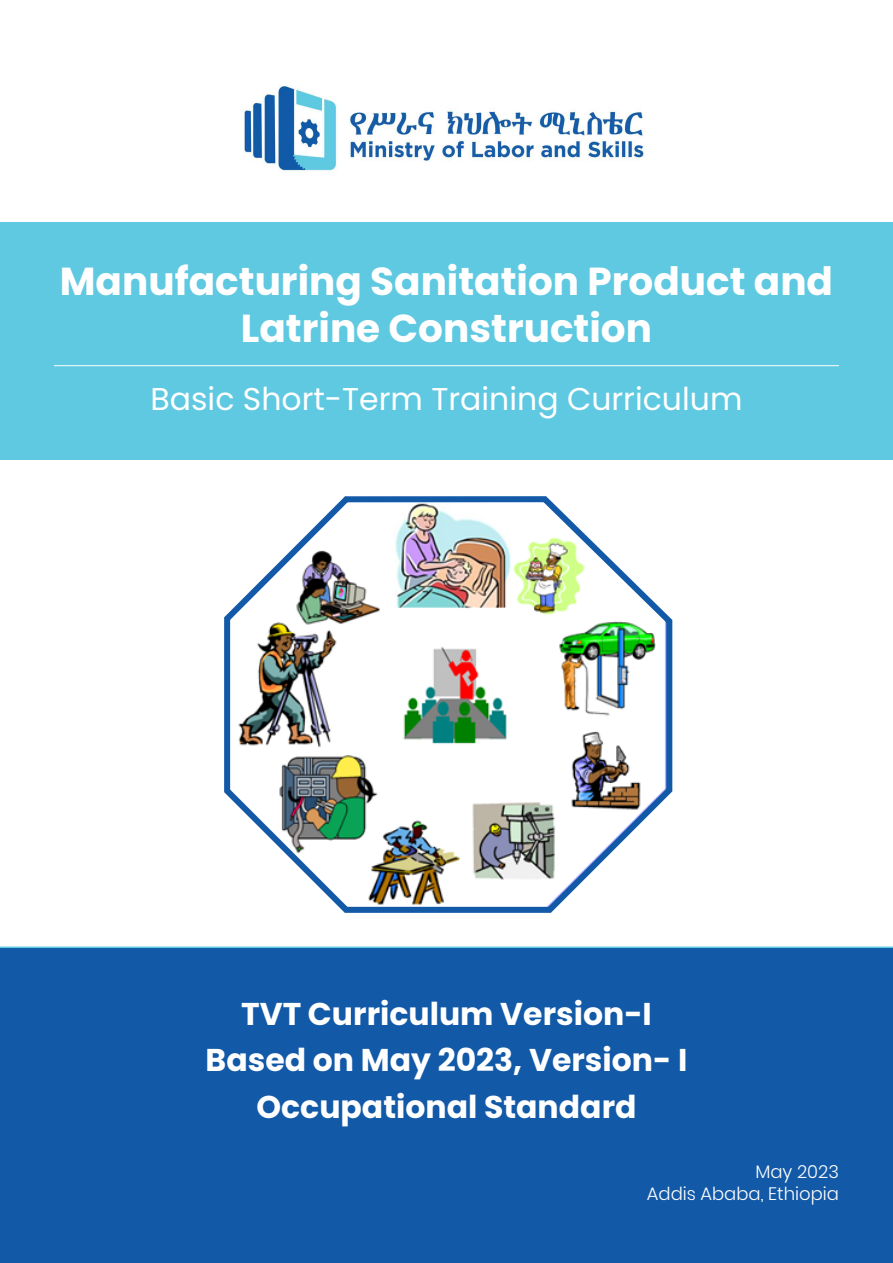
<style>
.page{position:relative;width:893px;height:1263px;background:#fff}
.page>*{position:absolute;margin:0;border:0;box-sizing:border-box;transform-origin:0 0}
.t1{font:700 39px/46.8px "Poppins";color:#fff;text-align:center}
.t2{font:700 31.5px "Poppins";color:#fff}
.t3{font:31.5px "Poppins";color:#fff}
.t4{font:300 18px "Poppins";color:#fff}
</style>
<div class="page">
<div style="left:0;top:946px;width:893px;height:317px;background:#1259a7"></div>
<div style="left:0;top:222px;width:893px;height:238px;background:#5fc9e1"></div>
<img style="left:244px;top:85px;width:403px;height:87px">
<img style="left:224px;top:496px;width:449px;height:417px">
<hr style="left:54px;top:365px;width:785px;height:1px;background:#fff">
<p class="t1" style="left:60px;top:258px;width:775px">Manufacturing Sanitation Product and<br>Latrine Construction</p>
<p class="t3" style="left:151px;top:380px;width:593px">Basic Short-Term Training Curriculum</p>
<p class="t2" style="left:241px;top:995px;width:412px">TVT Curriculum Version-I</p>
<p class="t2" style="left:206px;top:1042px;width:483px">Based on May 2023, Version- I</p>
<p class="t2" style="left:256px;top:1088px;width:382px">Occupational Standard</p>
<p class="t4" style="left:755px;top:1161px;width:85px">May 2023</p>
<p class="t4" style="left:647px;top:1183px;width:194px">Addis Ababa, Ethiopia</p>
</div>
